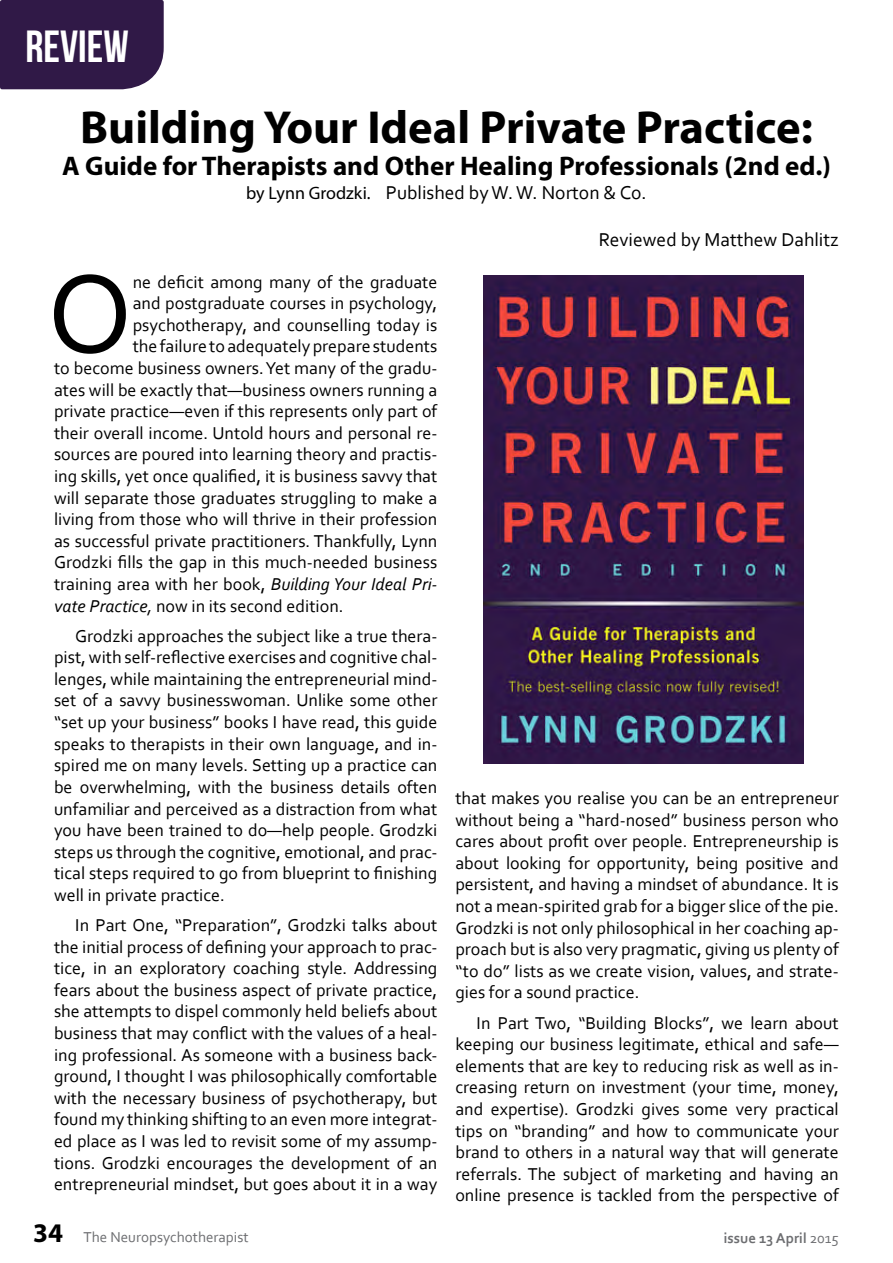
<style>
.page{position:relative;width:893px;height:1263px;background:#fff}
.page>*{position:absolute;margin:0;border:0;box-sizing:border-box;transform-origin:0 0}
.Feature_Body{font:117.15px "Corbel";color:#000}
.Feature_Body-2{font:700 46.5px "Myriad Pro";color:#000}
.t1{font:45px "Bebas Neue";color:#fff}
.Feature_Body-3{font:700 27px "Myriad Pro";color:#000}
.Feature_Body-4{font:19.5px "Corbel";color:#000}
.Feature_Body-5{font:18px/21.6px "Corbel";color:#000;text-align:justify}
.t2{font:15px "Corbel";color:#6d6e71}
.t3{font:700 15px "Corbel";color:#6d6e71}
.s1{font-family:"Myriad Pro";font-size:18px}
.s2{font-style:italic}
.s3{font-family:"Myriad Pro";font-weight:700;font-size:27px;color:#000}
.s4{font-weight:400}
</style>
<div class="page">
<div style="left:0;top:0;width:164px;height:89px;background:#301947"></div>
<img style="left:483px;top:275px;width:320px;height:488px">
<p class="t1" style="left:26px;top:21px;width:105px">REVIEW</p>
<p class="Feature_Body-2" style="left:80px;top:97px;width:734px">Building Your Ideal Private Practice:</p>
<p class="Feature_Body-3" style="left:62px;top:149px;width:770px">A Guide for Therapists and Other Healing Professionals (2nd ed.)</p>
<p class="Feature_Body-4" style="left:246px;top:180px;width:402px"><span class="s1">by Lynn Grodzki.</span> Published by W. W. Norton &amp; Co.</p>
<p class="Feature_Body-4" style="left:599px;top:227px;width:242px">Reviewed by Matthew Dahlitz</p>
<p class="Feature_Body" style="left:47px;top:241px;width:87px">O</p>
<p class="Feature_Body-5" style="left:133px;top:270px;width:306px">ne deficit among many of the graduate</p>
<p class="Feature_Body-5" style="left:133px;top:292px;width:306px">and postgraduate courses in psychology,</p>
<p class="Feature_Body-5" style="left:133px;top:313px;width:306px">psychotherapy, and counselling today is</p>
<p class="Feature_Body-5" style="left:133px;top:335px;width:306px">the failure to adequately prepare students</p>
<p class="Feature_Body-5" style="left:54px;top:357px;width:385px">to become business owners. Yet many of the gradu-</p>
<p class="Feature_Body-5" style="left:54px;top:378px;width:385px">ates will be exactly that—business owners running a</p>
<p class="Feature_Body-5" style="left:54px;top:400px;width:385px">private practice—even if this represents only part of</p>
<p class="Feature_Body-5" style="left:54px;top:421px;width:385px">their overall income. Untold hours and personal re-</p>
<p class="Feature_Body-5" style="left:54px;top:443px;width:385px">sources are poured into learning theory and practis-</p>
<p class="Feature_Body-5" style="left:54px;top:465px;width:385px">ing skills, yet once qualified, it is business savvy that</p>
<p class="Feature_Body-5" style="left:54px;top:486px;width:385px">will separate those graduates struggling to make a</p>
<p class="Feature_Body-5" style="left:54px;top:508px;width:385px">living from those who will thrive in their profession</p>
<p class="Feature_Body-5" style="left:54px;top:529px;width:385px">as successful private practitioners. Thankfully, Lynn</p>
<p class="Feature_Body-5" style="left:54px;top:551px;width:385px">Grodzki fills the gap in this much-needed business</p>
<p class="Feature_Body-5" style="left:54px;top:573px;width:385px">training area with her book, <span class="s2">Building Your Ideal Pri-</span></p>
<p class="Feature_Body-5" style="left:54px;top:594px;width:291px"><span class="s2">vate Practice,</span> now in its second edition.</p>
<p class="Feature_Body-5" style="left:54px;top:624px;width:385px;text-indent:21px">Grodzki approaches the subject like a true thera&shy;pist, with self-reflective exercises and cognitive chal&shy;lenges, while maintaining the entrepreneurial mind&shy;set of a savvy businesswoman. Unlike some other “set up your business” books I have read, this guide speaks to therapists in their own language, and in&shy;spired me on many levels. Setting up a practice can be overwhelming, with the business details often unfamiliar and perceived as a distraction from what you have been trained to do—help people. Grodzki steps us through the cognitive, emotional, and prac&shy;tical steps required to go from blueprint to finishing well in private practice.</p>
<p class="Feature_Body-5" style="left:54px;top:914px;width:385px;text-indent:21px">In Part One, “Preparation”, Grodzki talks about the initial process of defining your approach to prac&shy;tice, in an exploratory coaching style. Addressing fears about the business aspect of private practice, she attempts to dispel commonly held beliefs about business that may conflict with the values of a heal&shy;ing professional. As someone with a business back&shy;ground, I thought I was philosophically comfortable with the necessary business of psychotherapy, but found my thinking shifting to an even more integrat&shy;ed place as I was led to revisit some of my assump&shy;tions. Grodzki encourages the development of an entrepreneurial mindset, but goes about it in a way</p>
<p class="Feature_Body-5" style="left:455px;top:787px;width:385px">that makes you realise you can be an entrepreneur without being a “hard-nosed” business person who cares about profit over people. Entrepreneurship is about looking for opportunity, being positive and persistent, and having a mindset of abundance. It is not a mean-spirited grab for a bigger slice of the pie.<br>Grodzki is not only philosophical in her coaching ap&shy;proach but is also very pragmatic, giving us plenty of “to do” lists as we create vision, values, and strate&shy;gies for a sound practice.</p>
<p class="Feature_Body-5" style="left:455px;top:1011px;width:385px;text-indent:21px">In Part Two, “Building Blocks”, we learn about keeping our business legitimate, ethical and safe— elements that are key to reducing risk as well as in&shy;creasing return on investment (your time, money, and expertise). Grodzki gives some very practical tips on “branding” and how to communicate your brand to others in a natural way that will generate referrals. The subject of marketing and having an online presence is tackled from the perspective of</p>
<p class="t2" style="left:33px;top:1228px;width:217px"><span class="s3">34</span> The Neuropsychotherapist</p>
<p class="t3" style="left:724px;top:1228px;width:117px">issue 13 April <span class="s4">2015</span></p>
</div>
